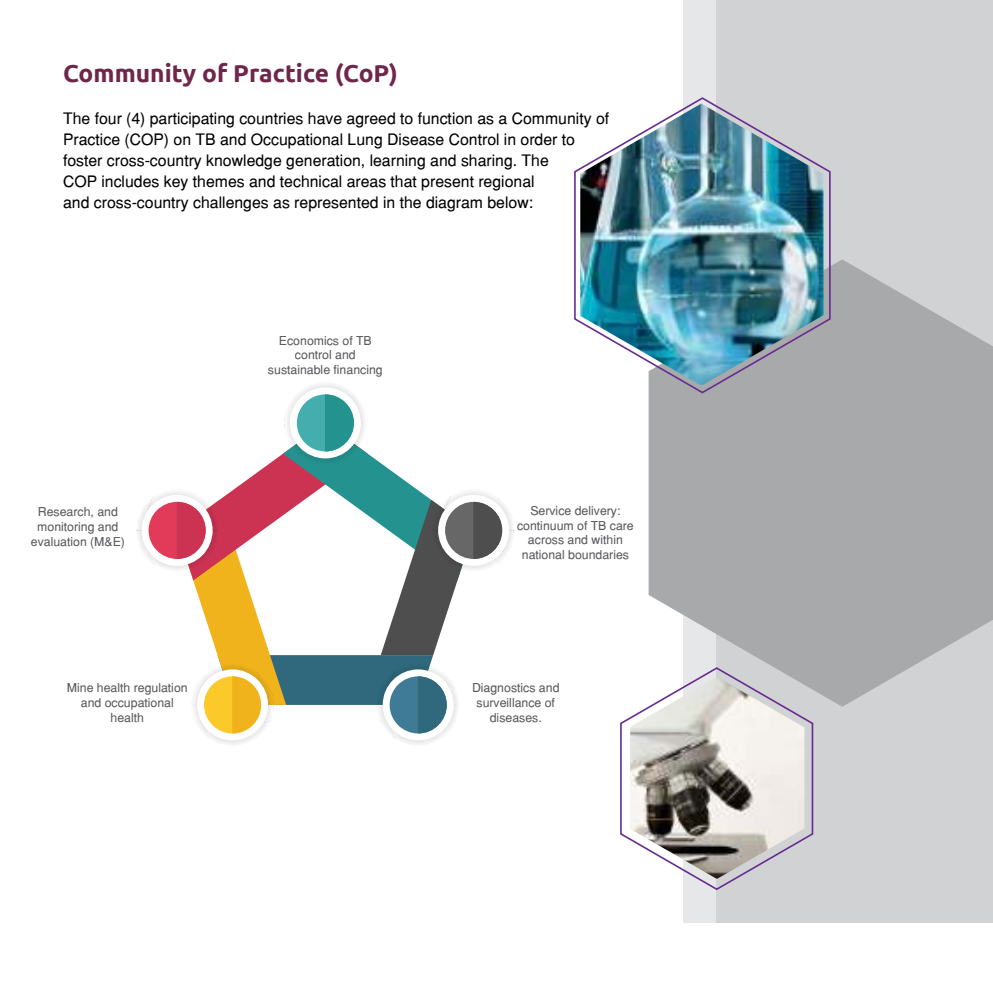
<style>
.page{position:relative;width:993px;height:993px;background:#fff}
.page>*{position:absolute;margin:0;border:0;box-sizing:border-box;transform-origin:0 0}
.t1{font:700 24.5px "Ubuntu";color:#6e274b}
.t2{font:15.75px/21px "Helvetica";color:#000}
.t3{font:12.25px/14.7px "Helvetica";color:#57585b;text-align:center}
</style>
<div class="page">
<div style="left:716px;top:0;width:276px;height:922px;background:#d1d2d4"></div>
<svg style="left:620px;top:717px;width:193px;height:173px"></svg>
<svg style="left:648px;top:259px;width:344px;height:447px;background:#aeb0b2"></svg>
<svg style="left:574px;top:96px;width:257px;height:298px"></svg>
<img style="left:580px;top:103px;width:243px;height:281px">
<img style="left:630px;top:676px;width:174px;height:202px">
<img style="left:502px;top:550px;width:5px;height:7px">
<img style="left:503px;top:530px;width:11px;height:20px">
<div style="left:438px;top:494px;width:71px;height:71px;background:#fff;border-radius:50%"></div>
<img style="left:141px;top:550px;width:24px;height:14px">
<img style="left:148px;top:492px;width:29px;height:16px">
<div style="left:141px;top:494px;width:71px;height:71px;background:#fff;border-radius:50%"></div>
<div style="left:148px;top:501px;width:57px;height:57px;background:#e23b59;border-radius:50%"></div>
<img style="left:203px;top:733px;width:59px;height:6px">
<div style="left:197px;top:669px;width:71px;height:71px;background:#fff;border-radius:50%"></div>
<img style="left:389px;top:733px;width:59px;height:6px">
<div style="left:382px;top:669px;width:71px;height:71px;background:#fff;border-radius:50%"></div>
<svg style="left:177px;top:394px;width:325px;height:339px"></svg>
<h1 class="t1" style="left:63px;top:63px;width:336px">Community of Practice (CoP)</h1>
<p class="t2" style="left:63px;top:109px;width:547px">The four (4) participating countries have agreed to function as a Community of Practice (COP) on TB and Occupational Lung Disease Control in order to foster cross-country knowledge generation, learning and sharing. The<br>COP includes key themes and technical areas that present regional<br>and cross-country challenges as represented in the diagram below:</p>
<p class="t3" style="left:31px;top:504px;width:96px">Research, and monitoring and evaluation (M&amp;E)</p>
<p class="t3" style="left:67px;top:680px;width:122px">Mine health regulation and occupational health</p>
<p class="t3" style="left:268px;top:332px;width:116px">Economics of TB control and sustainable financing</p>
<p class="t3" style="left:517px;top:503px;width:118px">Service delivery: continuum of TB care across and within national boundaries</p>
<p class="t3" style="left:472px;top:680px;width:89px">Diagnostics and surveillance of diseases.</p>
</div>
